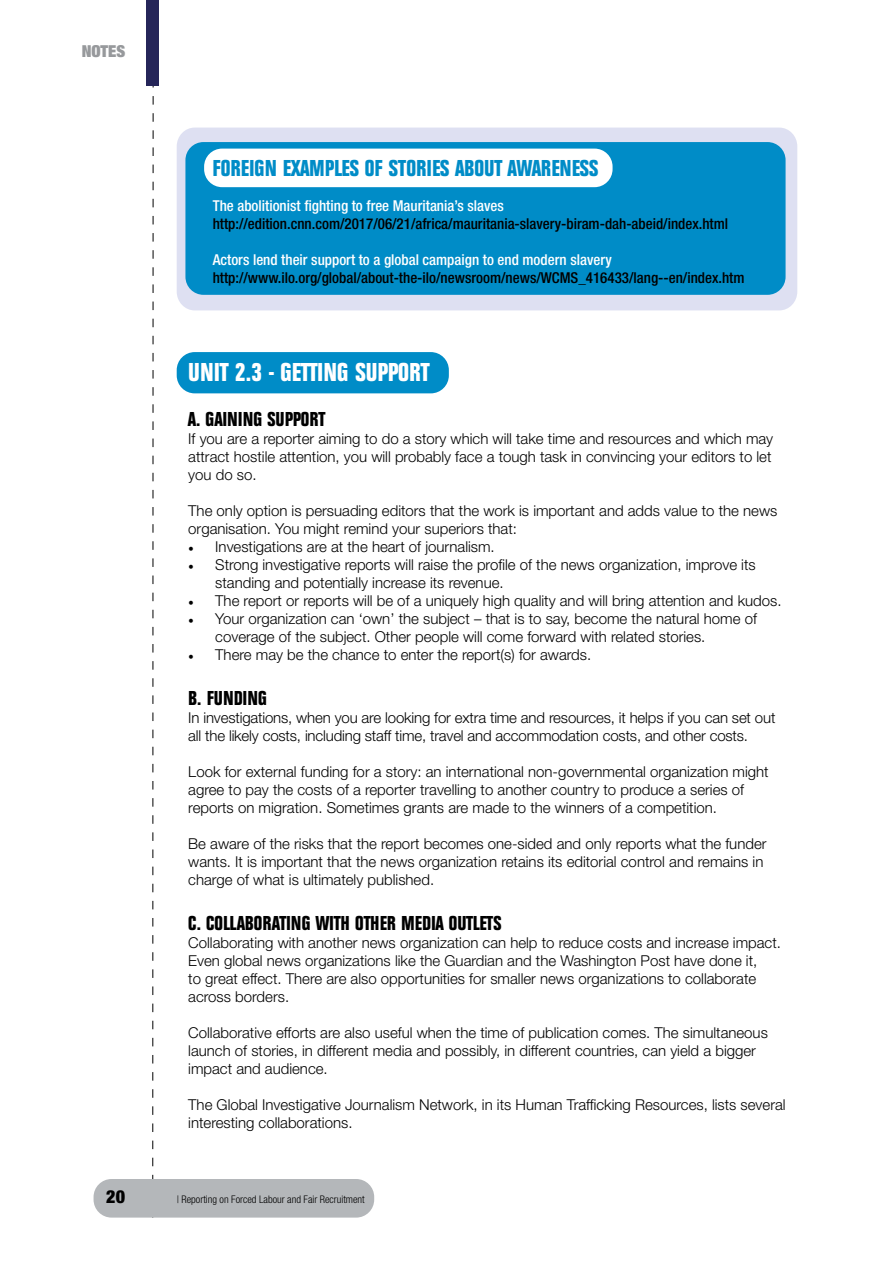
<style>
.page{position:relative;width:893px;height:1263px;background:#fff}
.page>*{position:absolute;margin:0;border:0;box-sizing:border-box;transform-origin:0 0}
.t1{font:700 condensed 27px "Folio EF";color:#fff}
.t2{font:700 condensed 24px "Folio EF";color:#008cc7}
.t3{font:700 condensed 21px "Folio EF";color:#000}
.t4{font:900 condensed 18px "Helvetica Neue LT Std";color:#000}
.t5{font:900 condensed 16.5px "Helvetica Neue LT Std";color:#97999c}
.t6{font:300 15px/18px "Helvetica Neue LT Std";color:#000}
.t7{font:500 condensed 15px "Helvetica Neue LT Std";color:#000}
.t8{font:500 condensed 15px "Helvetica Neue LT Std";color:#fff}
.t9{font:300 condensed 10.5px "Helvetica Neue LT Std";color:#000}
.s1{font-family:"Minion Pro";font-weight:400}
</style>
<div class="page">
<svg style="left:152px;top:85px;width:1px;height:1094px"></svg>
<div style="left:146px;top:0;width:13px;height:85px;background:#252559"></div>
<div style="left:94px;top:1179px;width:280px;height:38px;background:#b4b7ba;border-radius:18px"></div>
<div style="left:177px;top:352px;width:272px;height:41px;background:#008cc7;border-radius:18px"></div>
<div style="left:177px;top:128px;width:620px;height:182px;background:#dee0f2;border-radius:18px"></div>
<div style="left:185px;top:142px;width:601px;height:153px;background:#008cc7;border-radius:18px"></div>
<div style="left:204px;top:149px;width:409px;height:38px;background:#fff;border-radius:18px"></div>
<p class="t5" style="left:82px;top:40px;width:45px">NOTES</p>
<h2 class="t2" style="left:213px;top:155px;width:387px">FOREIGN EXAMPLES OF STORIES ABOUT AWARENESS</h2>
<p class="t8" style="left:213px;top:197px;width:293px">The abolitionist fighting to free Mauritania’s slaves</p>
<p class="t7" style="left:213px;top:215px;width:517px">http://edition.cnn.com/2017/06/21/africa/mauritania-slavery-biram-dah-abeid/index.html</p>
<p class="t8" style="left:213px;top:251px;width:400px">Actors lend their support to a global campaign to end modern slavery</p>
<p class="t7" style="left:213px;top:269px;width:533px">http://www.ilo.org/global/about-the-ilo/newsroom/news/WCMS_416433/lang--en/index.htm</p>
<h1 class="t1" style="left:188px;top:358px;width:243px">UNIT 2.3 - GETTING SUPPORT</h1>
<h3 class="t3" style="left:188px;top:408px;width:138px">A. GAINING SUPPORT</h3>
<p class="t6" style="left:188px;top:430px;width:586px;text-align:justify">If you are a reporter aiming to do a story which will take time and resources and which may attract hostile attention, you will probably face a tough task in convincing your editors to let you do so.</p>
<p class="t6" style="left:188px;top:502px;width:590px">The only option is persuading editors that the work is important and adds value to the news organisation. You might remind your superiors that:</p>
<p class="t6" style="left:188px;top:538px;width:308px"><span class="s1">•</span> Investigations are at the heart of journalism.</p>
<p class="t6" style="left:215px;top:556px;width:542px;text-indent:-27px"><span class="s1">•</span> Strong investigative reports will raise the profile of the news organization, improve its standing and potentially increase its revenue.</p>
<p class="t6" style="left:188px;top:592px;width:595px"><span class="s1">•</span> The report or reports will be of a uniquely high quality and will bring attention and kudos.</p>
<p class="t6" style="left:215px;top:610px;width:543px;text-indent:-27px"><span class="s1">•</span> Your organization can ‘own’ the subject – that is to say, become the natural home of coverage of the subject. Other people will come forward with related stories.</p>
<p class="t6" style="left:188px;top:646px;width:405px"><span class="s1">•</span> There may be the chance to enter the report(s) for awards.</p>
<h3 class="t3" style="left:188px;top:687px;width:80px">B. FUNDING</h3>
<p class="t6" style="left:188px;top:709px;width:589px">In investigations, when you are looking for extra time and resources, it helps if you can set out all the likely costs, including staff time, travel and accommodation costs, and other costs.</p>
<p class="t6" style="left:188px;top:763px;width:582px">Look for external funding for a story: an international non-governmental organization might agree to pay the costs of a reporter travelling to another country to produce a series of reports on migration. Sometimes grants are made to the winners of a competition.</p>
<p class="t6" style="left:188px;top:835px;width:580px">Be aware of the risks that the report becomes one-sided and only reports what the funder wants. It is important that the news organization retains its editorial control and remains in charge of what is ultimately published.</p>
<h3 class="t3" style="left:188px;top:912px;width:315px">C. COLLABORATING WITH OTHER MEDIA OUTLETS</h3>
<p class="t6" style="left:188px;top:934px;width:594px">Collaborating with another news organization can help to reduce costs and increase impact.<br>Even global news organizations like the Guardian and the Washington Post have done it,<br>to great effect. There are also opportunities for smaller news organizations to collaborate across borders.</p>
<p class="t6" style="left:188px;top:1024px;width:581px">Collaborative efforts are also useful when the time of publication comes. The simultaneous launch of stories, in different media and possibly, in different countries, can yield a bigger impact and audience.</p>
<p class="t6" style="left:188px;top:1096px;width:599px">The Global Investigative Journalism Network, in its Human Trafficking Resources, lists several interesting collaborations.</p>
<p class="t4" style="left:106px;top:1185px;width:20px">20</p>
<p class="t9" style="left:177px;top:1193px;width:190px">| Reporting on Forced Labour and Fair Recruitment</p>
</div>
